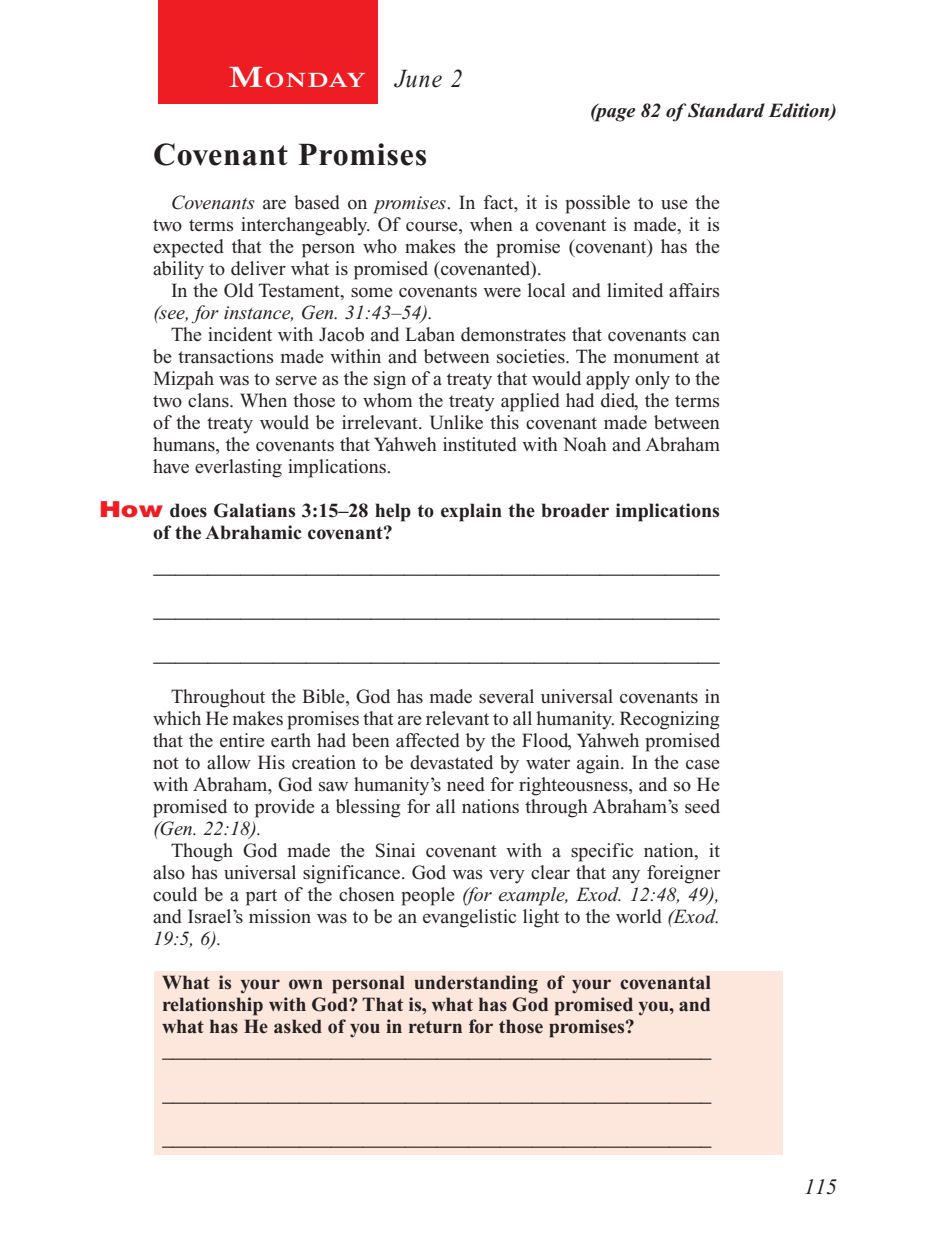
<style>
.page{position:relative;width:936px;height:1260px;background:#fff}
.page>*{position:absolute;margin:0;border:0;box-sizing:border-box;transform-origin:0 0}
.Head{font:700 32px "Times New Roman PS Std";letter-spacing:.025em;color:#231f20}
.Lesson_Dates{font:italic 26px "Times New Roman PS Std";color:#231f20;scale:.9 1}
.Blank_Lines_In_Scree{font:22px "Times New Roman PS Std";color:#231f20;scale:.96 1}
.Blank_Lines{font:22px "Times New Roman PS Std";color:#231f20}
.Blank_Lines_SB{font:22px "Times New Roman PS Std";color:#231f20}
.t1{font:italic 22px "Times New Roman PS Std";color:#231f20}
.Daily_Header{font:600 21px "Times NRMT Std";letter-spacing:.045em;color:#fff;scale:1.1 1}
.Body{font:20px/22px "Times New Roman PS Std";color:#231f20;text-align:justify}
.x-screened_box-text{font:700 20px/22px "Times New Roman PS Std";color:#231f20;text-align:justify}
.Question{font:700 20px/22px "Times New Roman PS Std";color:#231f20}
.Page_from_SE{font:italic 700 20px "Times New Roman PS Std";color:#231f20}
.s1{font-size:30px}
.s2{font-style:italic}
.s3{font-family:"Helvetica LT Std";font-weight:900;font-size:22px;color:#ee1d23}
</style>
<div class="page">
<div style="left:158px;top:0;width:220px;height:103px;background:#ee1d23"></div>
<div style="left:155px;top:971px;width:628px;height:184px;background:#fde7dc"></div>
<p class="Daily_Header" style="left:228px;top:68px;width:126px"><span class="s1">M</span>ONDAY</p>
<p class="Lesson_Dates" style="left:395px;top:65px;width:76px">June 2</p>
<p class="Page_from_SE" style="left:590px;top:100px;width:248px">(page 82 of Standard Edition)</p>
<p class="Head" style="left:153px;top:137px;width:276px">Covenant Promises</p>
<p class="Body" style="left:153px;top:191px;width:569px;text-indent:18px"><span class="s2">Covenants</span> are based on <span class="s2">promises</span>. In fact, it is possible to use the two terms interchangeably. Of course, when a covenant is made, it is expected that the person who makes the promise (covenant) has the ability to deliver what is promised (covenanted).</p>
<p class="Body" style="left:153px;top:279px;width:569px;text-indent:18px">In the Old Testament, some covenants were local and limited affairs <span class="s2">(see, for instance, Gen. 31:43–54).</span></p>
<p class="Body" style="left:153px;top:323px;width:569px;text-align:left;text-indent:18px">The incident with Jacob and Laban demonstrates that covenants can be transactions made within and between societies. The monument at Mizpah was to serve as the sign of a treaty that would apply only to the two clans. When those to whom the treaty applied had died, the terms of the treaty would be irrelevant. Unlike this covenant made between humans, the covenants that Yahweh instituted with Noah and Abraham have everlasting implications.</p>
<p class="Question" style="left:153px;top:499px;width:569px;text-indent:-54px"><span class="s3">How</span> does Galatians 3:15–28 help to explain the broader implications of the Abrahamic covenant?</p>
<p class="Blank_Lines_SB" style="left:153px;top:554px;width:568px">____________________________________________________</p>
<p class="Blank_Lines" style="left:153px;top:598px;width:568px">____________________________________________________</p>
<p class="Blank_Lines" style="left:153px;top:642px;width:568px">____________________________________________________</p>
<p class="Body" style="left:153px;top:685px;width:569px;text-indent:18px">Throughout the Bible, God has made several universal covenants in which He makes promises that are relevant to all humanity. Recognizing that the entire earth had been affected by the Flood, Yahweh promised not to allow His creation to be devastated by water again. In the case with Abraham, God saw humanity’s need for righteousness, and so He promised to provide a blessing for all nations through Abraham’s seed <span class="s2">(Gen. 22:18).</span></p>
<p class="Body" style="left:153px;top:839px;width:569px;text-indent:18px">Though God made the Sinai covenant with a specific nation, it also has universal significance. God was very clear that any foreigner could be a part of the chosen people <span class="s2">(for example, Exod. 12:48, 49), </span>and Israel’s mission was to be an evangelistic light to the world <span class="s2">(Exod.<br>19:5, 6).</span></p>
<p class="x-screened_box-text" style="left:162px;top:971px;width:550px">What is your own personal understanding of your covenantal relationship with God? That is, what has God promised you, and what has He asked of you in return for those promises?</p>
<p class="Blank_Lines_In_Scree" style="left:162px;top:1038px;width:574px">____________________________________________________</p>
<p class="Blank_Lines_In_Scree" style="left:162px;top:1082px;width:574px">____________________________________________________</p>
<p class="Blank_Lines_In_Scree" style="left:162px;top:1126px;width:574px">____________________________________________________</p>
<p class="t1" style="left:804px;top:1175px;width:34px">115</p>
</div>
